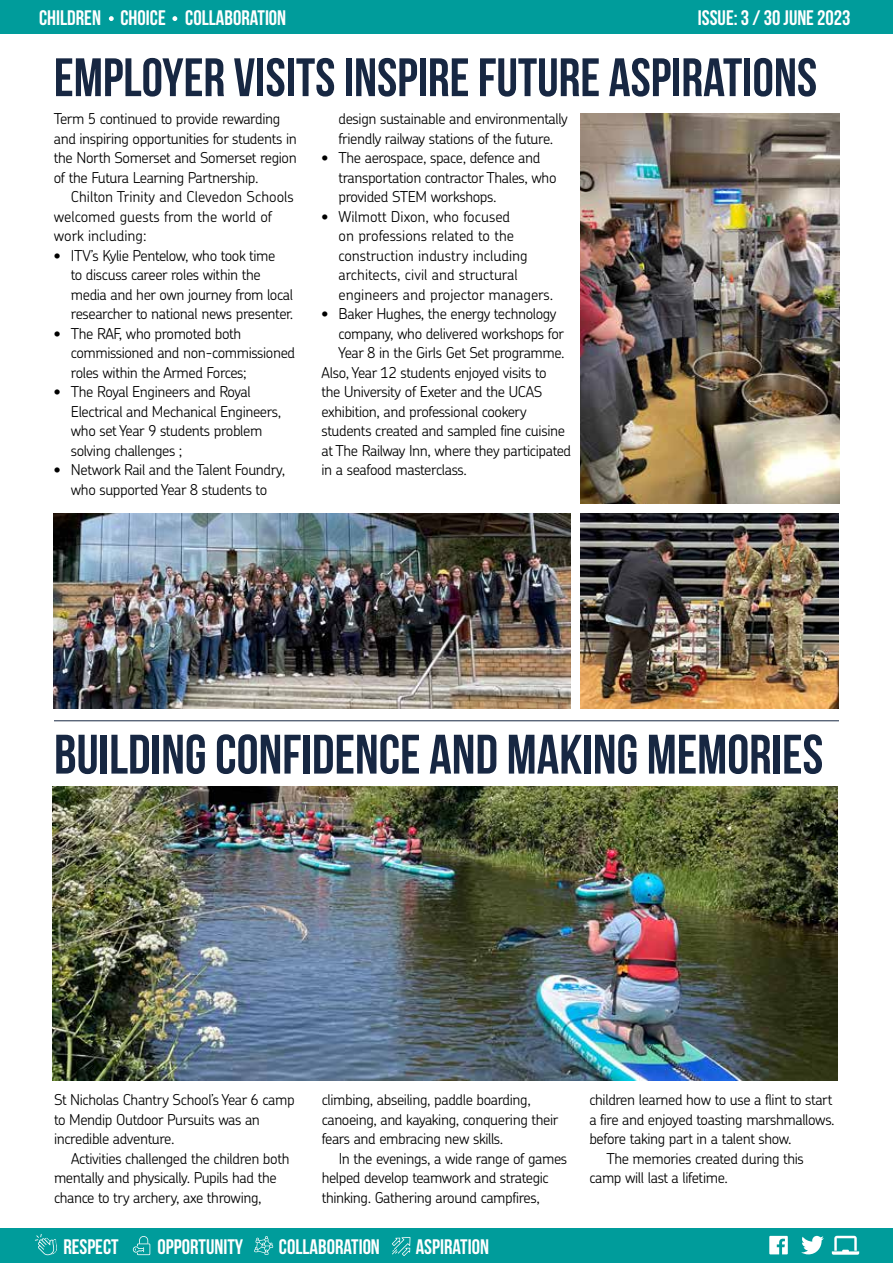
<style>
.page{position:relative;width:893px;height:1263px;background:#fff}
.page>*{position:absolute;margin:0;border:0;box-sizing:border-box;transform-origin:0 0}
.t1{font:55.5px "Bebas Neue";color:#172742}
.t2{font:54px "Bebas Neue";color:#172742}
.t3{font:21px "Bebas Neue";color:#fff}
.t4{font:300 15px/19.5px "Chevin Pro";letter-spacing:-.025em;color:#000}
.t5{font:300 15px/19.5px "Chevin Pro";color:#000}
</style>
<div class="page">
<div style="left:0;top:1229px;width:893px;height:34px;background:#009c9b"></div>
<svg style="left:769px;top:1236px;width:19px;height:18px"></svg>
<svg style="left:801px;top:1236px;width:23px;height:18px"></svg>
<svg style="left:35px;top:1234px;width:22px;height:21px"></svg>
<svg style="left:254px;top:1236px;width:19px;height:19px"></svg>
<svg style="left:133px;top:1236px;width:17px;height:19px"></svg>
<svg style="left:392px;top:1237px;width:18px;height:19px"></svg>
<svg style="left:832px;top:1236px;width:27px;height:19px"></svg>
<div style="left:0;top:0;width:893px;height:34px;background:#009c9b"></div>
<svg style="left:109px;top:16px;width:5px;height:5px"></svg>
<svg style="left:172px;top:16px;width:5px;height:5px"></svg>
<img style="left:53px;top:513px;width:518px;height:196px">
<img style="left:580px;top:513px;width:259px;height:196px">
<img style="left:580px;top:113px;width:259px;height:390px">
<img style="left:52px;top:787px;width:785px;height:293px">
<hr style="left:54px;top:720px;width:785px;height:1px;background:#172742">
<h3 class="t3" style="left:39px;top:6px;width:249px">CHILDREN CHOICE COLLABORATION</h3>
<h3 class="t3" style="left:698px;top:6px;width:154px">ISSUE: 3 / 30 JUNE 2023</h3>
<h2 class="t2" style="left:54px;top:48px;width:765px">EMPLOYER VISITS INSPIRE FUTURE ASPIRATIONS</h2>
<p class="t4" style="left:54px;top:108px;width:244px">Term 5 continued to provide rewarding and inspiring opportunities for students in the North Somerset and Somerset region of the Futura Learning Partnership.</p>
<p class="t5" style="left:54px;top:186px;width:242px;text-indent:17px">Chilton Trinity and Clevedon Schools welcomed guests from the world of work including:</p>
<p class="t4" style="left:71px;top:245px;width:224px;text-indent:-17px">• ITV’s Kylie Pentelow, who took time<br>to discuss career roles within the media and her own journey from local researcher to national news presenter.</p>
<p class="t4" style="left:71px;top:323px;width:226px;text-indent:-17px">• The RAF, who promoted both commissioned and non-commissioned roles within the Armed Forces;</p>
<p class="t4" style="left:71px;top:381px;width:212px;text-indent:-17px">• The Royal Engineers and Royal<br>Electrical and Mechanical Engineers, who set Year 9 students problem solving challenges ;</p>
<p class="t4" style="left:54px;top:459px;width:233px;text-align:center">• Network Rail and the Talent Foundry, who supported Year 8 students to</p>
<p class="t4" style="left:339px;top:108px;width:231px">design sustainable and environmentally friendly railway stations of the future.</p>
<p class="t4" style="left:339px;top:147px;width:219px;text-indent:-17px">• The aerospace, space, defence and transportation contractor Thales, who provided STEM workshops.</p>
<p class="t5" style="left:339px;top:206px;width:216px;text-indent:-17px">• Wilmott Dixon, who focused<br>on professions related to the construction industry including architects, civil and structural engineers and projector managers.</p>
<p class="t4" style="left:322px;top:303px;width:237px">• Baker Hughes, the energy technology</p>
<p class="t4" style="left:339px;top:323px;width:227px">company, who delivered workshops for</p>
<p class="t4" style="left:339px;top:342px;width:228px">Year 8 in the Girls Get Set programme.</p>
<p class="t4" style="left:322px;top:362px;width:227px">Also, Year 12 students enjoyed visits to</p>
<p class="t4" style="left:322px;top:381px;width:223px">the University of Exeter and the UCAS</p>
<p class="t4" style="left:322px;top:401px;width:207px">exhibition, and professional cookery</p>
<p class="t4" style="left:322px;top:420px;width:245px">students created and sampled fine cuisine</p>
<p class="t4" style="left:322px;top:440px;width:251px">at The Railway Inn, where they participated</p>
<p class="t4" style="left:322px;top:459px;width:147px">in a seafood masterclass.</p>
<h1 class="t1" style="left:54px;top:724px;width:771px">BUILDING CONFIDENCE AND MAKING MEMORIES</h1>
<p class="t4" style="left:54px;top:1089px;width:242px">St Nicholas Chantry School’s Year 6 camp to Mendip Outdoor Pursuits was an incredible adventure.</p>
<p class="t4" style="left:54px;top:1148px;width:237px;text-indent:17px">Activities challenged the children both mentally and physically. Pupils had the chance to try archery, axe throwing,</p>
<p class="t4" style="left:322px;top:1089px;width:238px">climbing, abseiling, paddle boarding, canoeing, and kayaking, conquering their fears and embracing new skills.</p>
<p class="t4" style="left:322px;top:1148px;width:247px;text-indent:17px">In the evenings, a wide range of games helped develop teamwork and strategic thinking. Gathering around campfires,</p>
<h3 class="t3" style="left:63px;top:1235px;width:57px">RESPECT</h3>
<h3 class="t3" style="left:158px;top:1235px;width:87px">OPPORTUNITY</h3>
<h3 class="t3" style="left:279px;top:1235px;width:102px">COLLABORATION</h3>
<h3 class="t3" style="left:416px;top:1235px;width:75px">ASPIRATION</h3>
<p class="t4" style="left:589px;top:1089px;width:245px">children learned how to use a flint to start</p>
<p class="t4" style="left:589px;top:1109px;width:247px">a fire and enjoyed toasting marshmallows.</p>
<p class="t4" style="left:589px;top:1128px;width:204px">before taking part in a talent show.</p>
<p class="t4" style="left:606px;top:1148px;width:199px">The memories created during this</p>
<p class="t4" style="left:589px;top:1167px;width:140px">camp will last a lifetime.</p>
</div>
